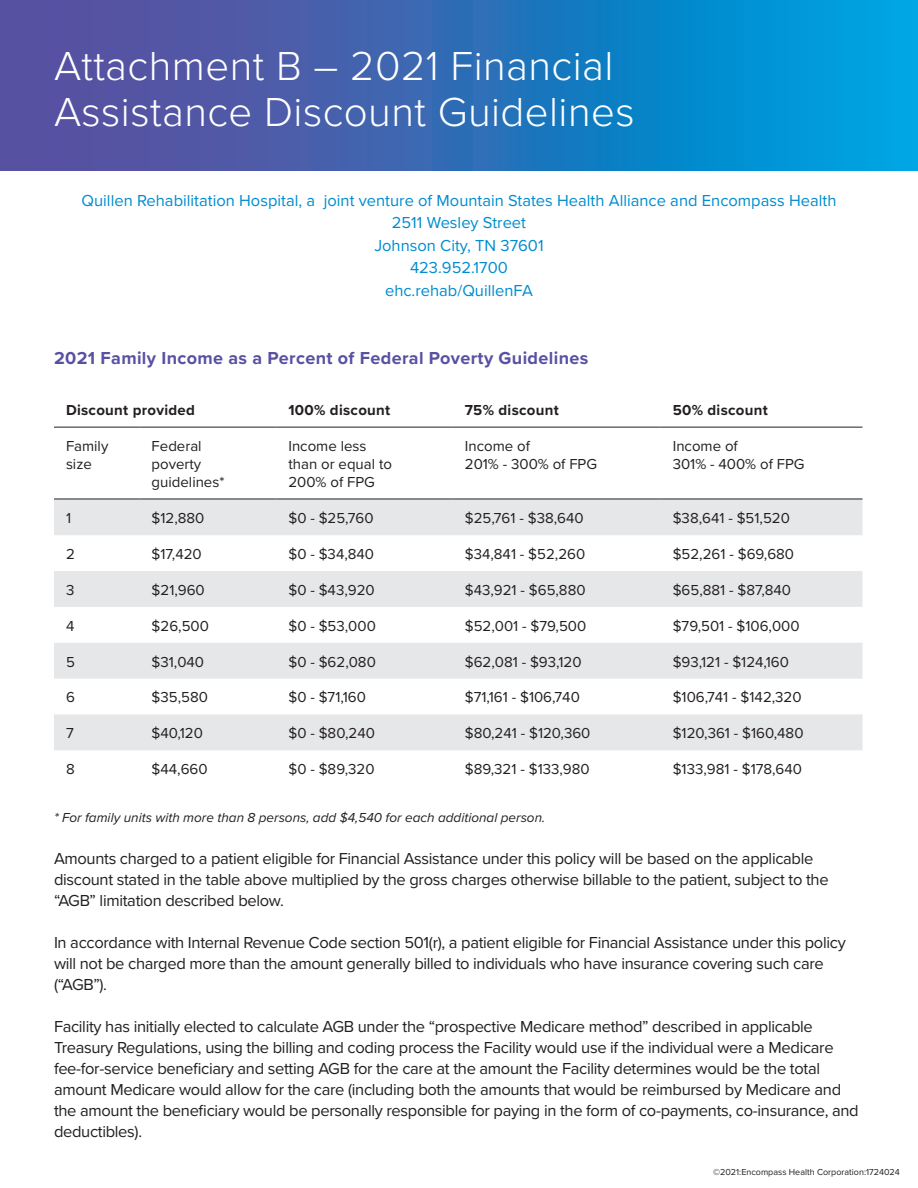
<style>
.page{position:relative;width:918px;height:1188px;background:#fff}
.page>*{position:absolute;margin:0;border:0;box-sizing:border-box;transform-origin:0 0}
.t1{font:300 42px/46.5px "Proxima Nova";letter-spacing:.01em;color:#fff}
.t2{font:700 18px "Proxima Nova";letter-spacing:.02em;color:#5851a2}
.t3{font:16.5px/21px "Proxima Nova";letter-spacing:-.02em;color:#231f20}
.t4{font:16.5px/22.5px "Proxima Nova";color:#008ccf;text-align:center}
.t5{font:15px/18px "Proxima Nova";color:#231f20}
.t6{font:700 15px "Proxima Nova";letter-spacing:.02em;color:#231f20}
.t7{font:italic 13.5px "Proxima Nova";color:#231f20}
.t8{font:9px "Proxima Nova";color:#231f20}
</style>
<div class="page">
<div style="left:0;top:0;width:918px;height:171px;background:linear-gradient(to right,#674497,#00a0de)"></div>
<svg style="left:54px;top:500px;width:808px;height:250px;fill:#e6e7e9"></svg>
<hr style="left:54px;top:427px;width:86px;height:1px;background:#231f20">
<hr style="left:140px;top:427px;width:136px;height:1px;background:#231f20">
<hr style="left:276px;top:427px;width:177px;height:1px;background:#231f20">
<hr style="left:453px;top:427px;width:208px;height:1px;background:#231f20">
<hr style="left:661px;top:427px;width:201px;height:1px;background:#231f20">
<hr style="left:54px;top:499px;width:86px;height:1px;background:#231f20">
<hr style="left:140px;top:499px;width:136px;height:1px;background:#231f20">
<hr style="left:276px;top:499px;width:177px;height:1px;background:#231f20">
<hr style="left:453px;top:499px;width:208px;height:1px;background:#231f20">
<hr style="left:661px;top:499px;width:201px;height:1px;background:#231f20">
<h1 class="t1" style="left:54px;top:40px;width:582px">Attachment B – 2021 Financial<br>Assistance Discount Guidelines</h1>
<p class="t4" style="left:82px;top:188px;width:756px">Quillen Rehabilitation Hospital, a joint venture of Mountain States Health Alliance and Encompass Health 2511 Wesley Street<br>Johnson City, TN 37601<br>423.952.1700<br>ehc.rehab/QuillenFA</p>
<p class="t2" style="left:54px;top:345px;width:536px">2021 Family Income as a Percent of Federal Poverty Guidelines</p>
<p class="t6" style="left:66px;top:399px;width:131px">Discount provided</p>
<p class="t6" style="left:288px;top:399px;width:103px">100% discount</p>
<p class="t6" style="left:465px;top:399px;width:96px">75% discount</p>
<p class="t6" style="left:673px;top:399px;width:97px">50% discount</p>
<p class="t5" style="left:66px;top:436px;width:44px">Family size</p>
<p class="t5" style="left:152px;top:436px;width:74px">Federal poverty guidelines*</p>
<p class="t5" style="left:288px;top:436px;width:105px">Income less than or equal to<br>200% of FPG</p>
<p class="t5" style="left:465px;top:436px;width:134px">Income of<br>201% - 300% of FPG</p>
<p class="t5" style="left:673px;top:436px;width:133px">Income of<br>301% - 400% of FPG</p>
<p class="t5" style="left:66px;top:509px;width:7px">1</p>
<p class="t5" style="left:152px;top:509px;width:54px">$12,880</p>
<p class="t5" style="left:288px;top:509px;width:87px">$0 - $25,760</p>
<p class="t5" style="left:465px;top:509px;width:120px">$25,761 - $38,640</p>
<p class="t5" style="left:673px;top:509px;width:119px">$38,641 - $51,520</p>
<p class="t5" style="left:66px;top:544px;width:10px">2</p>
<p class="t5" style="left:152px;top:544px;width:52px">$17,420</p>
<p class="t5" style="left:288px;top:544px;width:87px">$0 - $34,840</p>
<p class="t5" style="left:465px;top:544px;width:122px">$34,841 - $52,260</p>
<p class="t5" style="left:673px;top:544px;width:123px">$52,261 - $69,680</p>
<p class="t5" style="left:66px;top:580px;width:10px">3</p>
<p class="t5" style="left:152px;top:580px;width:55px">$21,960</p>
<p class="t5" style="left:288px;top:580px;width:88px">$0 - $43,920</p>
<p class="t5" style="left:465px;top:580px;width:122px">$43,921 - $65,880</p>
<p class="t5" style="left:673px;top:580px;width:120px">$65,881 - $87,840</p>
<p class="t5" style="left:66px;top:616px;width:10px">4</p>
<p class="t5" style="left:152px;top:616px;width:59px">$26,500</p>
<p class="t5" style="left:288px;top:616px;width:89px">$0 - $53,000</p>
<p class="t5" style="left:465px;top:616px;width:123px">$52,001 - $79,500</p>
<p class="t5" style="left:673px;top:616px;width:128px">$79,501 - $106,000</p>
<p class="t5" style="left:66px;top:652px;width:10px">5</p>
<p class="t5" style="left:152px;top:652px;width:54px">$31,040</p>
<p class="t5" style="left:288px;top:652px;width:89px">$0 - $62,080</p>
<p class="t5" style="left:465px;top:652px;width:118px">$62,081 - $93,120</p>
<p class="t5" style="left:673px;top:652px;width:118px">$93,121 - $124,160</p>
<p class="t5" style="left:66px;top:688px;width:10px">6</p>
<p class="t5" style="left:152px;top:688px;width:58px">$35,580</p>
<p class="t5" style="left:288px;top:688px;width:79px">$0 - $71,160</p>
<p class="t5" style="left:465px;top:688px;width:117px">$71,161 - $106,740</p>
<p class="t5" style="left:673px;top:688px;width:130px">$106,741 - $142,320</p>
<p class="t5" style="left:66px;top:724px;width:9px">7</p>
<p class="t5" style="left:152px;top:724px;width:53px">$40,120</p>
<p class="t5" style="left:288px;top:724px;width:88px">$0 - $80,240</p>
<p class="t5" style="left:465px;top:724px;width:127px">$80,241 - $120,360</p>
<p class="t5" style="left:673px;top:724px;width:132px">$120,361 - $160,480</p>
<p class="t5" style="left:66px;top:760px;width:10px">8</p>
<p class="t5" style="left:152px;top:760px;width:57px">$44,660</p>
<p class="t5" style="left:288px;top:760px;width:88px">$0 - $89,320</p>
<p class="t5" style="left:465px;top:760px;width:126px">$89,321 - $133,980</p>
<p class="t5" style="left:673px;top:760px;width:131px">$133,981 - $178,640</p>
<p class="t7" style="left:54px;top:808px;width:493px">* For family units with more than 8 persons, add $4,540 for each additional person.</p>
<p class="t3" style="left:54px;top:847px;width:776px">Amounts charged to a patient eligible for Financial Assistance under this policy will be based on the applicable discount stated in the table above multiplied by the gross charges otherwise billable to the patient, subject to the “AGB” limitation described below.</p>
<p class="t3" style="left:54px;top:931px;width:793px">In accordance with Internal Revenue Code section 501(r), a patient eligible for Financial Assistance under this policy will not be charged more than the amount generally billed to individuals who have insurance covering such care (“AGB”).</p>
<p class="t3" style="left:54px;top:1015px;width:806px">Facility has initially elected to calculate AGB under the “prospective Medicare method” described in applicable Treasury Regulations, using the billing and coding process the Facility would use if the individual were a Medicare fee-for-service beneficiary and setting AGB for the care at the amount the Facility determines would be the total amount Medicare would allow for the care (including both the amounts that would be reimbursed by Medicare and the amount the beneficiary would be personally responsible for paying in the form of co-payments, co-insurance, and deductibles).</p>
<p class="t8" style="left:713px;top:1166px;width:188px">©2021:Encompass Health Corporation:1724024</p>
</div>
